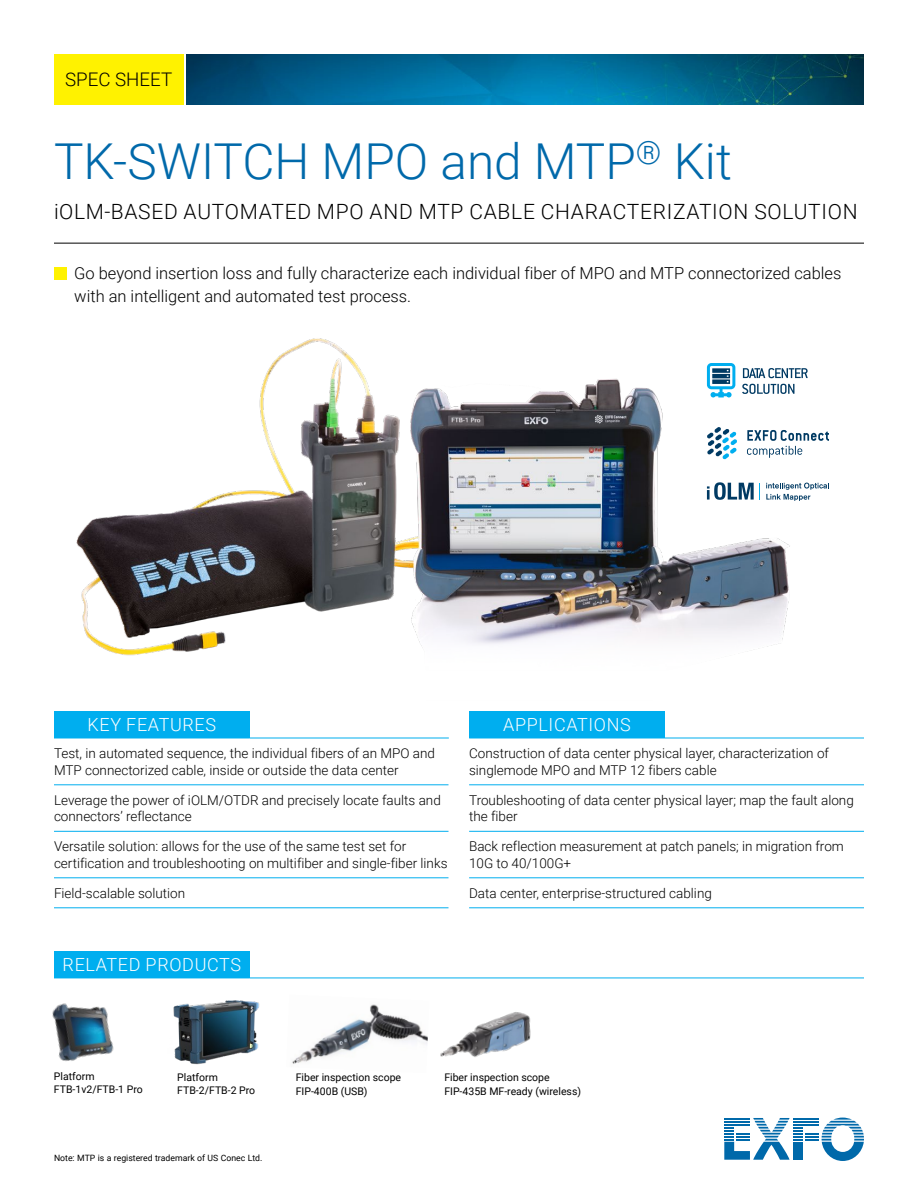
<style>
.page{position:relative;width:918px;height:1188px;background:#fff}
.page>*{position:absolute;margin:0;border:0;box-sizing:border-box;transform-origin:0 0}
.Titre{font:300 49.5px "Roboto";color:#0069aa}
.Sous-titre_1{font:300 21px "Roboto";letter-spacing:.035em;color:#000}
.t1{font:300 18.75px "Roboto";color:#000}
.Sous-titre_2{font:300 18px "Roboto";letter-spacing:.035em;color:#fff}
.Bande_bleu_-_Texte{font:300 16.5px/22.5px "Roboto";color:#000}
.Key_-_Texte_filet{font:300 13.5px/16.5px "Roboto";color:#000}
.Complement_-_Texte{font:10.5px "Roboto";color:#000}
.Notes_texte{font:8.7px "Roboto";color:#000}
</style>
<div class="page">
<img style="left:187px;top:54px;width:677px;height:51px">
<div style="left:54px;top:54px;width:129px;height:51px;background:#fff200"></div>
<svg style="left:724px;top:1118px;width:140px;height:43px"></svg>
<hr style="left:724px;top:1124px;width:26px;height:2px;background:#0069aa">
<img style="left:76px;top:338px;width:719px;height:400px">
<img style="left:173px;top:1000px;width:87px;height:65px">
<img style="left:52px;top:1003px;width:62px;height:58px">
<svg style="left:707px;top:427px;width:30px;height:32px"></svg>
<svg style="left:747px;top:430px;width:82px;height:28px"></svg>
<svg style="left:707px;top:482px;width:47px;height:18px"></svg>
<svg style="left:760px;top:483px;width:69px;height:18px"></svg>
<svg style="left:743px;top:368px;width:65px;height:10px"></svg>
<svg style="left:742px;top:384px;width:52px;height:10px"></svg>
<svg style="left:707px;top:363px;width:28px;height:34px"></svg>
<hr style="left:54px;top:785px;width:395px;height:1px;background:#00aeef">
<hr style="left:54px;top:831px;width:395px;height:1px;background:#00aeef">
<hr style="left:54px;top:878px;width:395px;height:1px;background:#00aeef">
<hr style="left:54px;top:908px;width:395px;height:1px;background:#00aeef">
<hr style="left:469px;top:785px;width:395px;height:1px;background:#00aeef">
<hr style="left:469px;top:831px;width:395px;height:1px;background:#00aeef">
<hr style="left:469px;top:878px;width:395px;height:1px;background:#00aeef">
<hr style="left:469px;top:908px;width:395px;height:1px;background:#00aeef">
<hr style="left:54px;top:243px;width:810px;height:1px;background:#000">
<div style="left:54px;top:267px;width:13px;height:13px;background:#fff200"></div>
<div style="left:469px;top:711px;width:196px;height:27px;background:#00aeef"></div>
<hr style="left:469px;top:738px;width:196px;height:1px;background:#00aeef">
<hr style="left:665px;top:738px;width:199px;height:1px;background:#00aeef">
<div style="left:54px;top:711px;width:196px;height:27px;background:#00aeef"></div>
<hr style="left:54px;top:738px;width:196px;height:1px;background:#00aeef">
<hr style="left:250px;top:738px;width:199px;height:1px;background:#00aeef">
<div style="left:54px;top:951px;width:196px;height:27px;background:#00aeef"></div>
<hr style="left:54px;top:978px;width:196px;height:1px;background:#00aeef">
<hr style="left:250px;top:978px;width:614px;height:1px;background:#00aeef">
<img style="left:292px;top:1004px;width:136px;height:60px">
<img style="left:440px;top:1012px;width:91px;height:45px">
<h3 class="t1" style="left:65px;top:67px;width:109px">SPEC SHEET</h3>
<p class="Titre" style="left:54px;top:127px;width:679px">TK-SWITCH MPO and MTP<sup>®</sup> Kit</p>
<p class="Sous-titre_1" style="left:54px;top:197px;width:805px">iOLM-BASED AUTOMATED MPO AND MTP CABLE CHARACTERIZATION SOLUTION</p>
<p class="Bande_bleu_-_Texte" style="left:74px;top:262px;width:769px">Go beyond insertion loss and fully characterize each individual fiber of MPO and MTP connectorized cables with an intelligent and automated test process.</p>
<p class="Sous-titre_2" style="left:88px;top:712px;width:130px">KEY FEATURES</p>
<p class="Sous-titre_2" style="left:503px;top:712px;width:129px">APPLICATIONS</p>
<p class="Key_-_Texte_filet" style="left:54px;top:745px;width:383px">Test, in automated sequence, the individual fibers of an MPO and<br>MTP connectorized cable, inside or outside the data center</p>
<p class="Key_-_Texte_filet" style="left:54px;top:791px;width:388px">Leverage the power of iOLM/OTDR and precisely locate faults and connectors’ reflectance</p>
<p class="Key_-_Texte_filet" style="left:54px;top:838px;width:395px">Versatile solution: allows for the use of the same test set for certification and troubleshooting on multifiber and single-fiber links</p>
<p class="Key_-_Texte_filet" style="left:54px;top:884px;width:133px">Field-scalable solution</p>
<p class="Key_-_Texte_filet" style="left:469px;top:745px;width:361px">Construction of data center physical layer, characterization of singlemode MPO and MTP 12 fibers cable</p>
<p class="Key_-_Texte_filet" style="left:469px;top:791px;width:386px">Troubleshooting of data center physical layer; map the fault along the fiber</p>
<p class="Key_-_Texte_filet" style="left:469px;top:838px;width:376px">Back reflection measurement at patch panels; in migration from<br>10G to 40/100G+</p>
<p class="Key_-_Texte_filet" style="left:469px;top:884px;width:244px">Data center, enterprise-structured cabling</p>
<p class="Sous-titre_2" style="left:63px;top:952px;width:180px">RELATED PRODUCTS</p>
<p class="Complement_-_Texte" style="left:54px;top:1069px;width:42px">Platform</p>
<p class="Complement_-_Texte" style="left:54px;top:1082px;width:90px">FTB-1v2/FTB-1 Pro</p>
<p class="Complement_-_Texte" style="left:177px;top:1070px;width:42px">Platform</p>
<p class="Complement_-_Texte" style="left:177px;top:1083px;width:79px">FTB-2/FTB-2 Pro</p>
<p class="Notes_texte" style="left:54px;top:1152px;width:210px">Note: MTP is a registered trademark of US Conec Ltd.</p>
<p class="Complement_-_Texte" style="left:296px;top:1070px;width:107px">Fiber inspection scope</p>
<p class="Complement_-_Texte" style="left:296px;top:1084px;width:73px">FIP-400B (USB)</p>
<p class="Complement_-_Texte" style="left:444px;top:1070px;width:107px">Fiber inspection scope</p>
<p class="Complement_-_Texte" style="left:444px;top:1084px;width:138px">FIP-435B MF-ready (wireless)</p>
</div>
